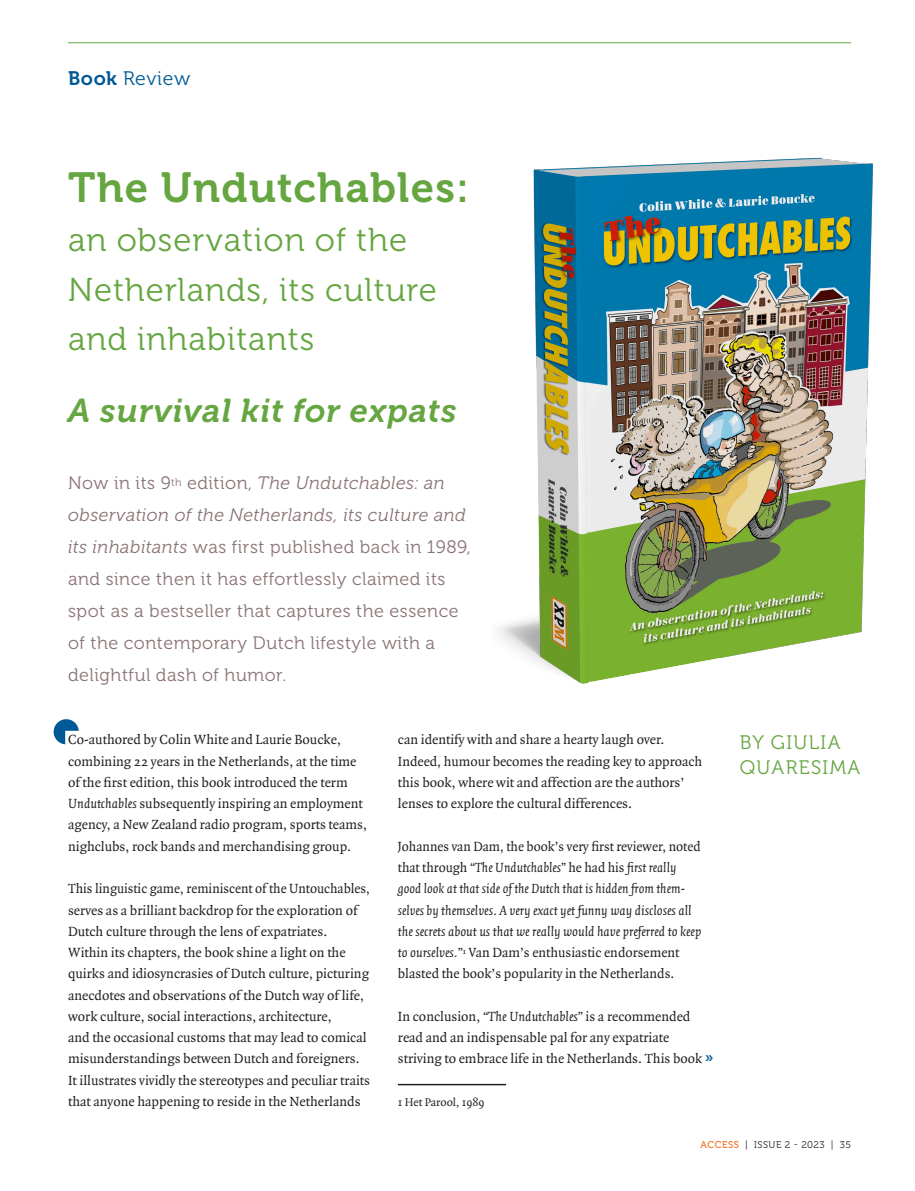
<style>
.page{position:relative;width:915px;height:1191px;background:#fff}
.page>*{position:absolute;margin:0;border:0;box-sizing:border-box;transform-origin:0 0}
.AC_Kop{font:42px "Museo 700";letter-spacing:.03em;color:#65a641}
.AC_Kop-2{font:33px/49.5px "Museo 300";letter-spacing:.03em;color:#65a641}
.AC_Kop-3{font:italic 33px "Museo 700";letter-spacing:.03em;color:#65a641}
.AC_Auteur{font:19.5px/25.5px "Museo 300";letter-spacing:.07em;color:#65a641}
.AC_Rubriek_Kop{font:19.5px "Museo 300";letter-spacing:.03em;color:#005996}
.AC_Intro{font:18px/32px "Museo 300";letter-spacing:.03em;color:#8b7375}
.AC_Plat{font:14.25px/21.3px "Quadraat";color:#231f20}
.AC_Plat-2{font:14.25px/21.3px "Quadraat";color:#231f20;scale:.96 1}
.AC_Plat-3{font:italic 14.25px/21.3px "Quadraat";color:#231f20;scale:.96 1}
.AC_Plat-4{font:12px "Quadraat";color:#231f20}
.t1{font:9.75px "Museo 300";letter-spacing:.05em;color:#231f20}
.s1{font-family:"Museo 700"}
.s2{font-style:italic}
.s3{font-style:normal}
.s4{font-family:"Museo 700";color:#005996}
.s5{font-family:"Museo 500";color:#f36e21}
</style>
<div class="page">
<hr style="left:68px;top:42px;width:782px;height:1px;background:#65a641">
<svg style="left:54px;top:719px;width:25px;height:25px"></svg>
<hr style="left:398px;top:1083px;width:108px;height:2px;background:#231f20">
<img style="left:498px;top:157px;width:375px;height:527px">
<p class="AC_Rubriek_Kop" style="left:68px;top:68px;width:124px"><span class="s1">Book</span> Review</p>
<p class="AC_Kop" style="left:68px;top:164px;width:402px">The Undutchables:</p>
<p class="AC_Kop-2" style="left:68px;top:216px;width:370px">an observation of the<br>Netherlands, its culture and inhabitants</p>
<p class="AC_Kop-3" style="left:68px;top:392px;width:390px">A survival kit for expats</p>
<p class="AC_Intro" style="left:68px;top:467px;width:404px">Now in its 9<sup>th</sup> edition, <span class="s2">The Undutchables: an observation of the Netherlands, its culture and its inhabitants</span> was first published back in 1989, and since then it has effortlessly claimed its spot as a bestseller that captures the essence of the contemporary Dutch lifestyle with a delightful dash of humor.</p>
<p class="AC_Plat" style="left:68px;top:729px;width:300px">Co-authored by Colin White and Laurie Boucke, combining 22 years in the Netherlands, at the time of the first edition, this book introduced the term <span class="s2">Undutchables</span> subsequently inspiring an employment agency, a New Zealand radio program, sports teams, nighclubs, rock bands and merchandising group.</p>
<p class="AC_Plat-2" style="left:68px;top:878px;width:316px">This linguistic game, reminiscent of the Untouchables, serves as a brilliant backdrop for the exploration of Dutch culture through the lens of expatriates.<br>Within its chapters, the book shine a light on the quirks and idiosyncrasies of Dutch culture, picturing anecdotes and observations of the Dutch way of life, work culture, social interactions, architecture,<br>and the occasional customs that may lead to comical misunderstandings between Dutch and foreigners.</p>
<p class="AC_Plat" style="left:68px;top:1069px;width:303px">It illustrates vividly the stereotypes and peculiar traits that anyone happening to reside in the Netherlands</p>
<p class="AC_Plat" style="left:398px;top:729px;width:306px">can identify with and share a hearty laugh over.<br>Indeed, humour becomes the reading key to approach this book, where wit and affection are the authors’ lenses to explore the cultural differences.</p>
<p class="AC_Plat-3" style="left:398px;top:836px;width:317px"><span class="s3">Johannes van Dam, the book’s very first reviewer, noted that through</span> “The Undutchables” <span class="s3">he had his</span> first really good look at that side of the Dutch that is hidden from them&shy;selves by themselves. A very exact yet funny way discloses all the secrets about us that we really would have preferred to keep to ourselves.”<sup>1</sup> <span class="s3">Van Dam’s enthusiastic endorsement blasted the book’s popularity in the Netherlands.</span></p>
<p class="AC_Plat" style="left:398px;top:1006px;width:294px">In conclusion, <span class="s2">“The Undutchables”</span> is a recommended read and an indispensable pal for any expatriate</p>
<p class="AC_Plat" style="left:398px;top:1048px;width:317px">striving to embrace life in the Netherlands. This book <span class="s4">»</span></p>
<p class="AC_Plat-4" style="left:398px;top:1095px;width:88px">1 Het Parool, 1989</p>
<p class="AC_Auteur" style="left:739px;top:730px;width:122px">BY GIULIA<br>QUARESIMA</p>
<p class="t1" style="left:700px;top:1139px;width:152px"><span class="s5">ACCESS</span> | ISSUE 2 - 2023 | 35</p>
</div>
